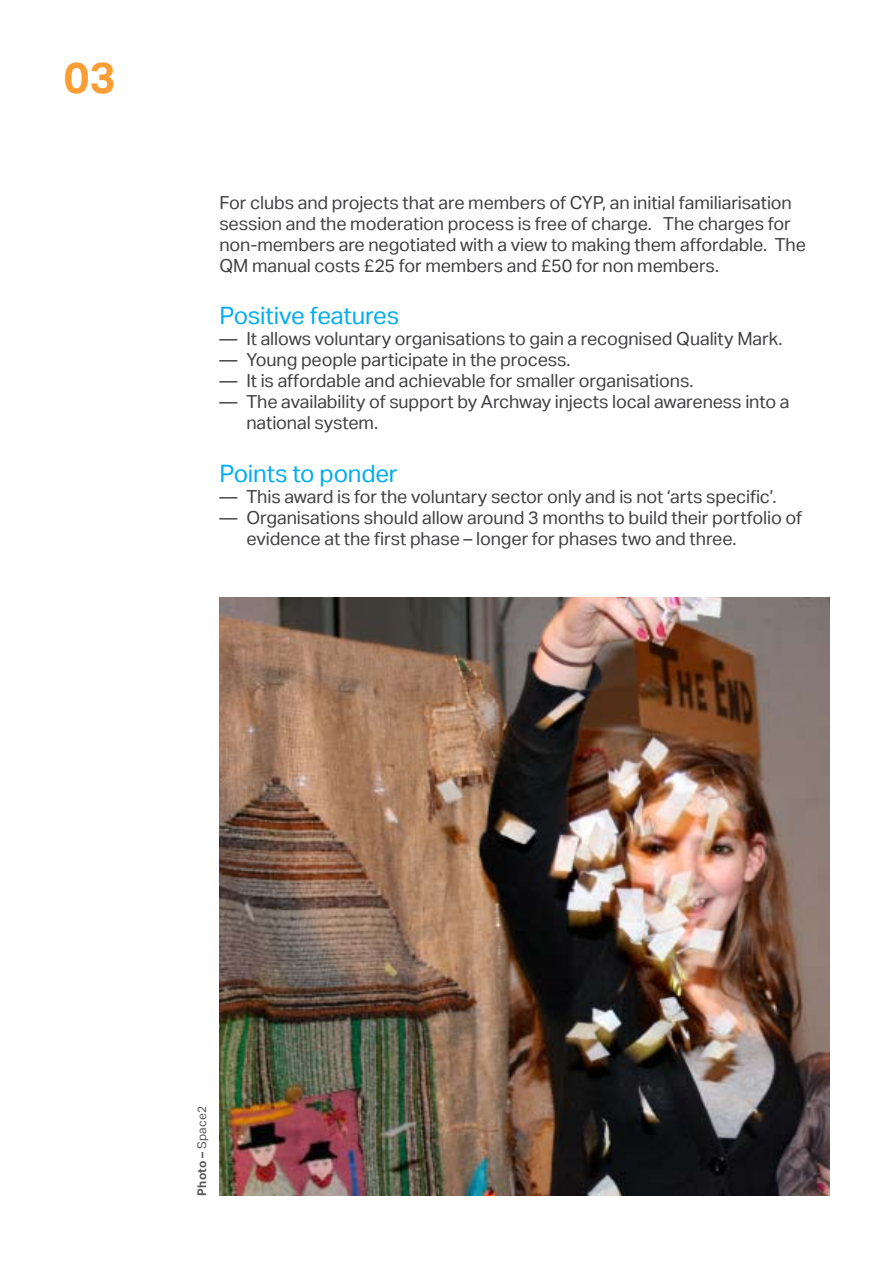
<style>
.page{position:relative;width:893px;height:1263px;background:#fff}
.page>*{position:absolute;margin:0;border:0;box-sizing:border-box;transform-origin:0 0}
.t1{font:700 43.5px "Aktiv Grotesk";color:#f89e34}
.t2{font:24px "Aktiv Grotesk";letter-spacing:-.01em;color:#00aeef}
.t3{font:18px/21px "Aktiv Grotesk";letter-spacing:-.005em;color:#414042}
.t4{font:700 12px "Aktiv Grotesk";letter-spacing:.02em;color:#565659}
.s1{font-weight:400}
</style>
<div class="page">
<img style="left:219px;top:597px;width:610px;height:599px">
<h1 class="t1" style="left:64px;top:51px;width:53px">03</h1>
<p class="t3" style="left:219px;top:192px;width:588px">For clubs and projects that are members of CYP, an initial familiarisation session and the moderation process is free of charge. The charges for non-members are negotiated with a view to making them affordable. The QM manual costs £25 for members and £50 for non members.</p>
<h2 class="t2" style="left:219px;top:301px;width:181px">Positive features</h2>
<p class="t3" style="left:219px;top:328px;width:564px">— It allows voluntary organisations to gain a recognised Quality Mark.</p>
<p class="t3" style="left:219px;top:349px;width:353px">— Young people participate in the process.</p>
<p class="t3" style="left:219px;top:370px;width:476px">— It is affordable and achievable for smaller organisations.</p>
<p class="t3" style="left:246px;top:391px;width:545px;text-indent:-27px">— The availability of support by Archway injects local awareness into a national system.</p>
<h2 class="t2" style="left:219px;top:459px;width:180px">Points to ponder</h2>
<p class="t3" style="left:219px;top:486px;width:559px">— This award is for the voluntary sector only and is not ‘arts specific’.</p>
<p class="t3" style="left:246px;top:507px;width:557px;text-indent:-27px">— Organisations should allow around 3 months to build their portfolio of evidence at the first phase – longer for phases two and three.</p>
<p class="t4" style="left:195px;top:1196px;width:91px;rotate:-90deg">Photo – <span class="s1">Space2</span></p>
</div>
